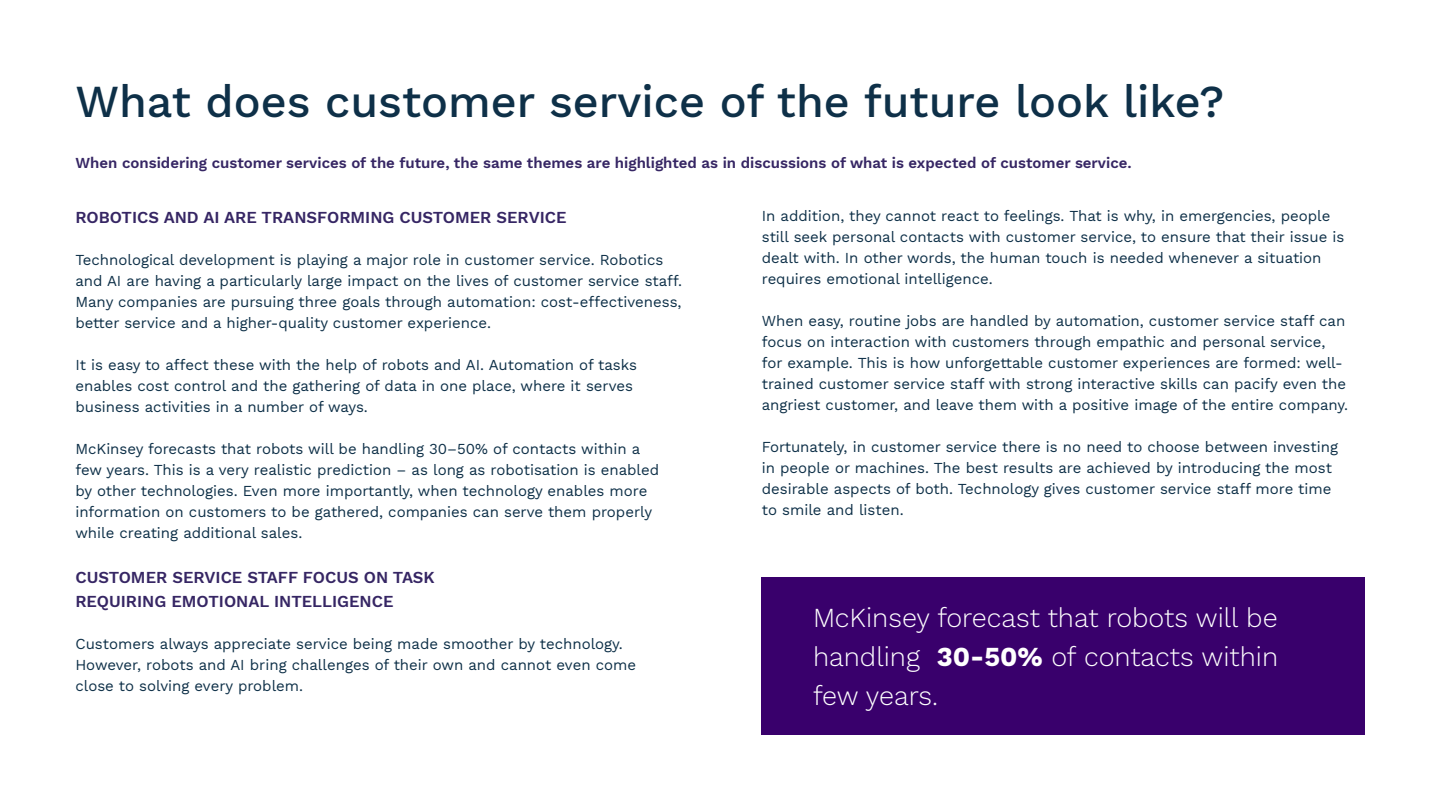
<style>
.page{position:relative;width:1440px;height:810px;background:#fff}
.page>*{position:absolute;margin:0;border:0;box-sizing:border-box;transform-origin:0 0}
.t1{font:500 45px "Work Sans";color:#0e3048}
.t2{font:300 27px/39px "Work Sans";color:#fff;text-align:justify}
.t3{font:600 16.5px/24px "Work Sans";color:#362664}
.t4{font:15px/21px "Work Sans";color:#0e3048}
.t5{font:600 15px "Work Sans";color:#362664}
.s1{font-weight:700}
</style>
<div class="page">
<div style="left:762px;top:578px;width:603px;height:157px;background:#39006c"></div>
<h1 class="t1" style="left:75px;top:67px;width:1151px">What does customer service of the future look like?</h1>
<p class="t5" style="left:75px;top:151px;width:1058px">When considering customer services of the future, the same themes are highlighted as in discussions of what is expected of customer service.</p>
<p class="t3" style="left:75px;top:204px;width:493px">ROBOTICS AND AI ARE TRANSFORMING CUSTOMER SERVICE</p>
<p class="t4" style="left:75px;top:248px;width:608px">Technological development is playing a major role in customer service. Robotics and AI are having a particularly large impact on the lives of customer service staff.<br>Many companies are pursuing three goals through automation: cost-effectiveness, better service and a higher-quality customer experience.</p>
<p class="t4" style="left:75px;top:353px;width:563px">It is easy to affect these with the help of robots and AI. Automation of tasks enables cost control and the gathering of data in one place, where it serves business activities in a number of ways.</p>
<p class="t4" style="left:75px;top:437px;width:585px">McKinsey forecasts that robots will be handling 30–50% of contacts within a few years. This is a very realistic prediction – as long as robotisation is enabled by other technologies. Even more importantly, when technology enables more information on customers to be gathered, companies can serve them properly while creating additional sales.</p>
<p class="t3" style="left:75px;top:564px;width:361px">CUSTOMER SERVICE STAFF FOCUS ON TASK<br>REQUIRING EMOTIONAL INTELLIGENCE</p>
<p class="t4" style="left:75px;top:632px;width:562px">Customers always appreciate service being made smoother by technology.<br>However, robots and AI bring challenges of their own and cannot even come close to solving every problem.</p>
<p class="t4" style="left:762px;top:205px;width:584px">In addition, they cannot react to feelings. That is why, in emergencies, people still seek personal contacts with customer service, to ensure that their issue is dealt with. In other words, the human touch is needed whenever a situation requires emotional intelligence.</p>
<p class="t4" style="left:762px;top:310px;width:588px">When easy, routine jobs are handled by automation, customer service staff can focus on interaction with customers through empathic and personal service, for example. This is how unforgettable customer experiences are formed: well&shy;trained customer service staff with strong interactive skills can pacify even the angriest customer, and leave them with a positive image of the entire company.</p>
<p class="t4" style="left:762px;top:436px;width:578px">Fortunately, in customer service there is no need to choose between investing in people or machines. The best results are achieved by introducing the most desirable aspects of both. Technology gives customer service staff more time to smile and listen.</p>
<h2 class="t2" style="left:813px;top:597px;width:467px">McKinsey forecast that robots will be handling <span class="s1">30-50%</span> of contacts within few years.</h2>
</div>
